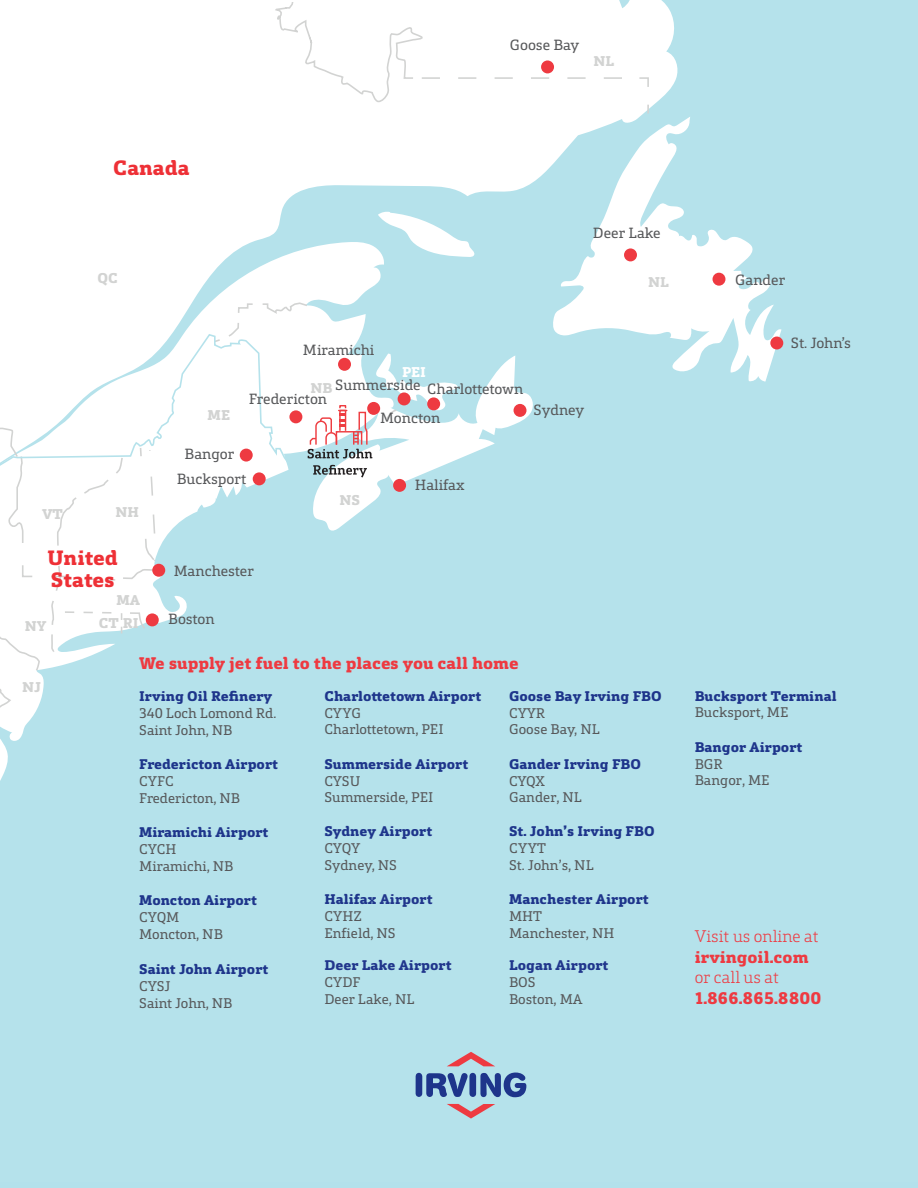
<style>
.page{position:relative;width:918px;height:1188px;background:#b5e2eb}
.page>*{position:absolute;margin:0;border:0;box-sizing:border-box;transform-origin:0 0}
.t1{font:800 21px/21.8px "FS Silas Slab";color:#ee3036}
.t2{font:800 17.1px "FS Silas Slab";color:#ee3a41}
.t3{font:300 17.1px "FS Silas Slab";color:#ee3a41}
.t4{font:15px "FS Silas Slab";color:#57585a}
.t5{font:800 14.4px "FS Silas Slab";color:#d2d3d2}
.t6{font:800 14.4px "FS Silas Slab";color:#fff}
.t7{font:800 14.25px/16.8px "FS Silas Slab";color:#1e358b}
.t8{font:14.25px/16.8px "FS Silas Slab";color:#57585a}
.t9{font:800 14.25px/16.6px "FS Silas Slab";color:#21368c}
.s1{font-weight:800;color:#1e358b}
.s2{font-weight:400;color:#57585a}
.s3{font-weight:800;color:#21368c}
</style>
<div class="page">
<svg style="left:0;top:0;width:678px;height:242px;background:#f5fbfc"></svg>
<svg style="left:378px;top:211px;width:98px;height:31px"></svg>
<svg style="left:553px;top:117px;width:228px;height:265px"></svg>
<svg style="left:0;top:242px;width:533px;height:539px"></svg>
<svg style="left:0;top:302px;width:398px;height:424px"></svg>
<div style="left:269px;top:2px;width:381px;height:113px;background:#fff"></div>
<svg style="left:0;top:333px;width:291px;height:162px;background:#fafdfd"></svg>
<svg style="left:0;top:446px;width:156px;height:226px;background:#f6fafb"></svg>
<svg style="left:416px;top:1073px;width:110px;height:24px"></svg>
<svg style="left:447px;top:1052px;width:48px;height:14px"></svg>
<svg style="left:447px;top:1104px;width:48px;height:15px"></svg>
<div style="left:713px;top:273px;width:12px;height:13px;background:#ee3a41;border-radius:50%"></div>
<div style="left:541px;top:60px;width:13px;height:13px;background:#ee3a41;border-radius:50%"></div>
<div style="left:770px;top:337px;width:13px;height:13px;background:#ee3a41;border-radius:50%"></div>
<div style="left:624px;top:248px;width:13px;height:13px;background:#ee3a41;border-radius:50%"></div>
<div style="left:393px;top:479px;width:13px;height:13px;background:#ee3a41;border-radius:50%"></div>
<div style="left:514px;top:404px;width:12px;height:13px;background:#ee3a41;border-radius:50%"></div>
<div style="left:289px;top:410px;width:13px;height:13px;background:#ee3a41;border-radius:50%"></div>
<div style="left:240px;top:449px;width:13px;height:13px;background:#ee3a41;border-radius:50%"></div>
<div style="left:253px;top:472px;width:13px;height:13px;background:#ee3a41;border-radius:50%"></div>
<div style="left:152px;top:564px;width:13px;height:13px;background:#ee3a41;border-radius:50%"></div>
<div style="left:146px;top:613px;width:13px;height:13px;background:#ee3a41;border-radius:50%"></div>
<svg style="left:313px;top:465px;width:54px;height:12px"></svg>
<svg style="left:308px;top:354px;width:150px;height:104px"></svg>
<p class="t4" style="left:510px;top:33px;width:71px">Goose Bay</p>
<p class="t5" style="left:594px;top:48px;width:22px">NL</p>
<h1 class="t1" style="left:113px;top:154px;width:78px">Canada</h1>
<p class="t5" style="left:97px;top:265px;width:22px">QC</p>
<p class="t4" style="left:593px;top:221px;width:69px">Deer Lake</p>
<p class="t5" style="left:648px;top:269px;width:22px">NL</p>
<p class="t5" style="left:42px;top:501px;width:22px">VT</p>
<p class="t5" style="left:116px;top:499px;width:25px">NH</p>
<h1 class="t1" style="left:47px;top:544px;width:72px">United<br>States</h1>
<p class="t5" style="left:116px;top:587px;width:25px">MA</p>
<p class="t5" style="left:25px;top:612px;width:23px">NY</p>
<p class="t5" style="left:99px;top:610px;width:41px">CT RI</p>
<p class="t5" style="left:208px;top:402px;width:24px">ME</p>
<p class="t4" style="left:303px;top:338px;width:73px">Miramichi</p>
<p class="t4" style="left:249px;top:387px;width:80px">Fredericton</p>
<p class="t6" style="left:402px;top:359px;width:26px">PEI</p>
<p class="t4" style="left:335px;top:373px;width:87px">Summerside</p>
<p class="t4" style="left:427px;top:377px;width:98px">Charlottetown</p>
<p class="t5" style="left:310px;top:375px;width:24px">NB</p>
<p class="t4" style="left:380px;top:406px;width:62px">Moncton</p>
<p class="t4" style="left:185px;top:442px;width:51px">Bangor</p>
<p class="t4" style="left:177px;top:466px;width:71px">Bucksport</p>
<p class="t5" style="left:339px;top:487px;width:22px">NS</p>
<p class="t4" style="left:415px;top:473px;width:51px">Halifax</p>
<p class="t4" style="left:534px;top:397px;width:52px">Sydney</p>
<p class="t4" style="left:174px;top:559px;width:82px">Manchester</p>
<p class="t4" style="left:168px;top:606px;width:48px">Boston</p>
<p class="t5" style="left:22px;top:674px;width:20px">NJ</p>
<p class="t2" style="left:139px;top:648px;width:381px">We supply jet fuel to the places you call home</p>
<p class="t7" style="left:139px;top:686px;width:135px">Irving Oil Refinery</p>
<p class="t8" style="left:139px;top:703px;width:139px">340 Loch Lomond Rd.</p>
<p class="t8" style="left:139px;top:720px;width:95px">Saint John, NB</p>
<p class="t7" style="left:139px;top:754px;width:140px">Fredericton Airport</p>
<p class="t8" style="left:139px;top:771px;width:36px">CYFC</p>
<p class="t8" style="left:139px;top:788px;width:102px">Fredericton, NB</p>
<p class="t7" style="left:139px;top:822px;width:131px">Miramichi Airport</p>
<p class="t8" style="left:139px;top:840px;width:39px">CYCH</p>
<p class="t8" style="left:139px;top:857px;width:96px">Miramichi, NB</p>
<p class="t7" style="left:139px;top:891px;width:119px">Moncton Airport</p>
<p class="t8" style="left:139px;top:908px;width:42px">CYQM</p>
<p class="t8" style="left:139px;top:925px;width:85px">Moncton, NB</p>
<p class="t7" style="left:139px;top:959px;width:131px">Saint John Airport</p>
<p class="t8" style="left:139px;top:976px;width:33px">CYSJ</p>
<p class="t8" style="left:139px;top:993px;width:95px">Saint John, NB</p>
<p class="t8" style="left:324px;top:686px;width:158px"><span class="s1">Charlottetown Airport<br></span>CYYG<br>Charlottetown, PEI</p>
<p class="t8" style="left:324px;top:754px;width:145px"><span class="s1">Summerside Airport<br></span>CYSU<br>Summerside, PEI</p>
<p class="t7" style="left:324px;top:822px;width:109px">Sydney Airport<br><span class="s2">CYQY<br>Sydney, NS</span></p>
<p class="t8" style="left:324px;top:890px;width:110px"><span class="s1">Halifax</span> <span class="s3">Airport<br></span>CYHZ<br>Enfield, NS</p>
<p class="t9" style="left:324px;top:956px;width:129px">Deer Lake Airport<br><span class="s2">CYDF<br>Deer Lake, NL</span></p>
<p class="t7" style="left:509px;top:686px;width:154px">Goose Bay Irving FBO<br><span class="s2">CYYR<br>Goose Bay, NL</span></p>
<p class="t7" style="left:509px;top:754px;width:134px">Gander Irving FBO<br><span class="s2">CYQX<br>Gander, NL</span></p>
<p class="t7" style="left:509px;top:821px;width:147px">St. John’s Irving FBO<br><span class="s2">CYYT<br>St. John’s, NL</span></p>
<p class="t7" style="left:509px;top:889px;width:141px">Manchester Airport<br><span class="s2">MHT<br>Manchester, NH</span></p>
<p class="t9" style="left:509px;top:956px;width:101px">Logan Airport<br><span class="s2">BOS<br>Boston, MA</span></p>
<p class="t4" style="left:735px;top:268px;width:52px">Gander</p>
<p class="t4" style="left:791px;top:330px;width:62px">St. John’s</p>
<p class="t7" style="left:695px;top:686px;width:144px">Bucksport Terminal<br><span class="s2">Bucksport, ME</span></p>
<p class="t7" style="left:695px;top:737px;width:109px">Bangor Airport<br><span class="s2">BGR<br>Bangor, ME</span></p>
<p class="t3" style="left:695px;top:923px;width:126px">Visit us online at</p>
<p class="t2" style="left:695px;top:941px;width:115px">irvingoil.com</p>
<p class="t3" style="left:695px;top:964px;width:86px">or call us at</p>
<p class="t2" style="left:695px;top:982px;width:128px">1.866.865.8800</p>
</div>
